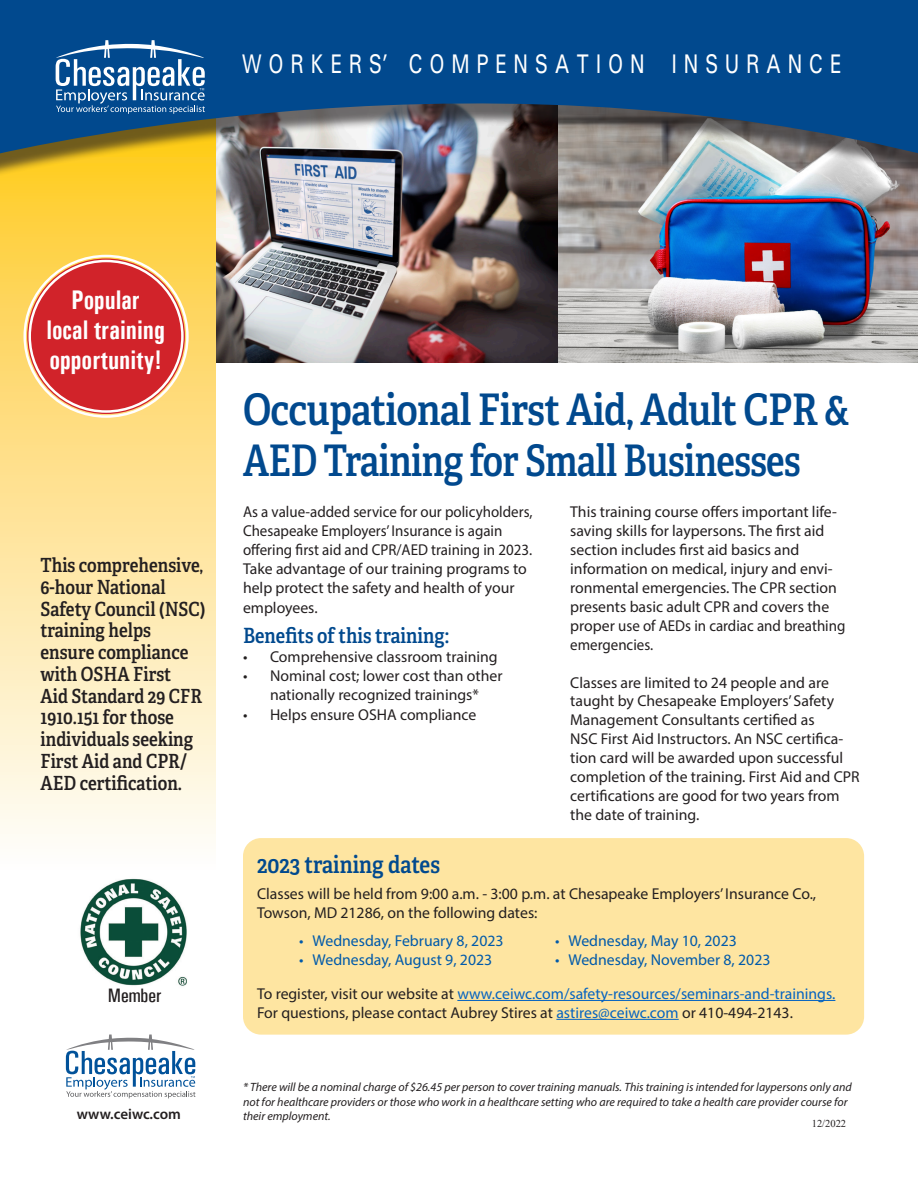
<style>
.page{position:relative;width:918px;height:1188px;background:#fff}
.page>*{position:absolute;margin:0;border:0;box-sizing:border-box;transform-origin:0 0}
.t1{font:43.5px/51px "Adelle Condensed Sb";letter-spacing:-.015em;color:#01498e}
.t2{font:700 condensed 27px/30px "Univers";color:#fff;text-align:center;scale:.88 1}
.t3{font:500 27px "Univers";color:#fff;scale:.75 1}
.t4{font:24px "Adelle Condensed Sb";color:#01498e}
.t5{font:21px "Adelle Condensed Sb";color:#01498e}
.t6{font:19.5px/21.8px "Adelle Condensed Sb";color:#231f20}
.t7{font:500 condensed 19.5px "Univers";color:#231f20}
.t8{font:15.75px/18.9px "Myriad Pro";color:#231f20}
.t9{font:15.75px/19px "Myriad Pro";color:#231f20;scale:.95 1}
.t10{font:15.75px "Myriad Pro";color:#015aaa}
.t11{font:600 15px "Myriad Pro";color:#231f20}
.t12{font:italic 12px/14.4px "Myriad Pro";color:#231f20}
.t13{font:10.5px "Times New Roman";color:#231f20}
.s1{color:#0563c1}
</style>
<div class="page">
<div style="left:243px;top:838px;width:621px;height:197px;background:#fee5a1;border-radius:18px"></div>
<img style="left:558px;top:182px;width:360px;height:181px">
<img style="left:216px;top:182px;width:342px;height:181px">
<svg style="left:0;top:182px;width:216px;height:655px;background:#fee59e"></svg>
<div style="left:0;top:0;width:918px;height:182px;background:#231f20;opacity:.65"></div>
<svg style="left:0;top:0;width:918px;height:160px;background:#245785"></svg>
<svg style="left:56px;top:40px;width:149px;height:74px"></svg>
<svg style="left:66px;top:1035px;width:129px;height:63px"></svg>
<img style="left:80px;top:878px;width:107px;height:108px">
<div style="left:27px;top:259px;width:158px;height:155px;background:#d1232a;border-radius:50%"></div>
<hr style="left:457px;top:1000px;width:378px;height:1px;background:#0563c1">
<hr style="left:556px;top:1019px;width:123px;height:1px;background:#0563c1">
<p class="t3" style="left:242px;top:46px;width:801px">W O R K E R S’ C O M P E N S A T I O N I N S U R A N C E</p>
<p class="t2" style="left:46px;top:285px;width:136px">Popular<br>local training opportunity!</p>
<p class="t6" style="left:40px;top:554px;width:166px">This comprehensive,<br>6-hour National<br>Safety Council (NSC) training helps ensure compliance with OSHA First<br>Aid Standard 29 CFR<br>1910.151 for those individuals seeking<br>First Aid and CPR/<br>AED certification.</p>
<p class="t7" style="left:108px;top:984px;width:55px">Member</p>
<p class="t11" style="left:77px;top:1105px;width:106px">www.ceiwc.com</p>
<p class="t1" style="left:243px;top:383px;width:608px">Occupational First Aid, Adult CPR &amp;<br>AED Training for Small Businesses</p>
<p class="t9" style="left:243px;top:502px;width:306px">As a value-added service for our policyholders, Chesapeake Employers’ Insurance is again offering first aid and CPR/AED training in 2023.<br>Take advantage of our training programs to help protect the safety and health of your employees.</p>
<p class="t5" style="left:243px;top:621px;width:208px">Benefits of this training:</p>
<p class="t8" style="left:243px;top:647px;width:256px">• Comprehensive classroom training</p>
<p class="t8" style="left:243px;top:666px;width:261px;text-align:center">• Nominal cost; lower cost than other nationally recognized trainings*</p>
<p class="t8" style="left:243px;top:705px;width:235px">• Helps ensure OSHA compliance</p>
<p class="t8" style="left:570px;top:502px;width:268px">This training course offers important life-</p>
<p class="t8" style="left:570px;top:521px;width:256px">saving skills for laypersons. The first aid</p>
<p class="t8" style="left:570px;top:540px;width:231px">section includes first aid basics and</p>
<p class="t8" style="left:570px;top:559px;width:277px">information on medical, injury and envi&shy;ronmental emergencies. The CPR section presents basic adult CPR and covers the proper use of AEDs in cardiac and breathing emergencies.</p>
<p class="t8" style="left:570px;top:673px;width:291px">Classes are limited to 24 people and are taught by Chesapeake Employers’ Safety Management Consultants certified as<br>NSC First Aid Instructors. An NSC certifica&shy;tion card will be awarded upon successful completion of the training. First Aid and CPR certifications are good for two years from the date of training.</p>
<p class="t4" style="left:257px;top:848px;width:184px">2023 training dates</p>
<p class="t8" style="left:257px;top:884px;width:561px">Classes will be held from 9:00 a.m. - 3:00 p.m. at Chesapeake Employers’ Insurance Co.,<br>Towson, MD 21286, on the following dates:</p>
<p class="t10" style="left:299px;top:931px;width:206px">• Wednesday, February 8, 2023</p>
<p class="t10" style="left:299px;top:950px;width:195px">• Wednesday, August 9, 2023</p>
<p class="t10" style="left:555px;top:931px;width:183px">• Wednesday, May 10, 2023</p>
<p class="t10" style="left:555px;top:950px;width:217px">• Wednesday, November 8, 2023</p>
<p class="t8" style="left:257px;top:984px;width:580px">To register, visit our website at <span class="s1">www.ceiwc.com/safety-resources/seminars-and-trainings.<br></span>For questions, please contact Aubrey Stires at <span class="s1">astires@ceiwc.com</span> or 410-494-2143.</p>
<p class="t12" style="left:243px;top:1080px;width:610px">* There will be a nominal charge of $26.45 per person to cover training manuals. This training is intended for laypersons only and not for healthcare providers or those who work in a healthcare setting who are required to take a health care provider course for their employment.</p>
<p class="t13" style="left:812px;top:1117px;width:36px">12/2022</p>
</div>
